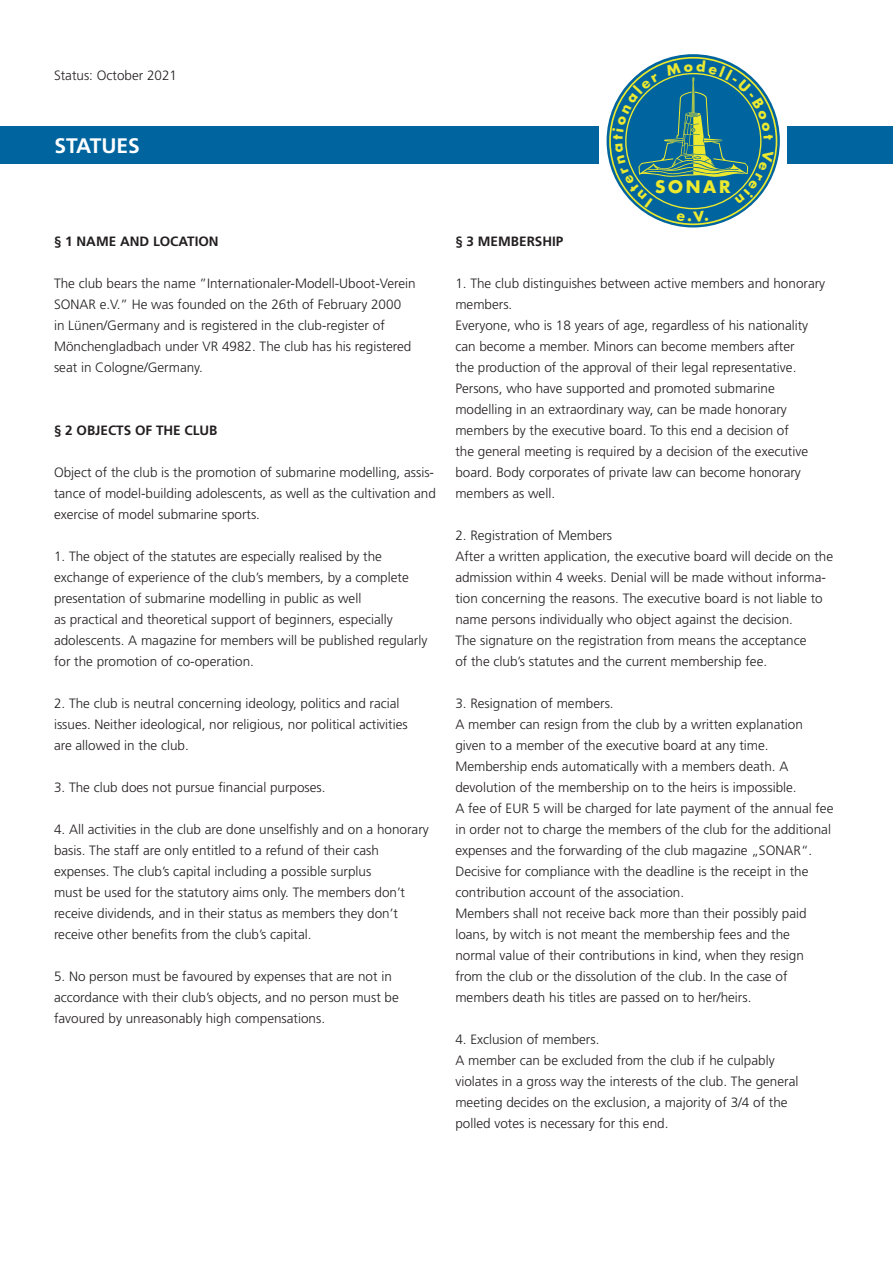
<style>
.page{position:relative;width:893px;height:1263px;background:#fff}
.page>*{position:absolute;margin:0;border:0;box-sizing:border-box;transform-origin:0 0}
.t1{font:700 21px "Frutiger";color:#fff}
.t2{font:700 16.8px "Futura";letter-spacing:.16em;color:#ede92e}
.t3{font:300 13.5px/21px "Frutiger";color:#231f20}
.t4{font:700 13.5px "Frutiger";color:#231f20}
</style>
<div class="page">
<div style="left:0;top:126px;width:598px;height:37px;background:#00659f"></div>
<div style="left:787px;top:126px;width:106px;height:38px;background:#00659f"></div>
<svg style="left:609px;top:57px;width:168px;height:168px"></svg>
<p class="t3" style="left:54px;top:65px;width:125px">Status: October 2021</p>
<h1 class="t1" style="left:55px;top:133px;width:87px">STATUES</h1>
<p class="t4" style="left:54px;top:233px;width:166px">§ 1 NAME AND LOCATION</p>
<p class="t3" style="left:54px;top:273px;width:363px">The club bears the name ”Internationaler-Modell-Uboot-Verein SONAR e.V.” He was founded on the 26th of February 2000<br>in Lünen/Germany and is registered in the club-register of Mönchengladbach under VR 4982. The club has his registered seat in Cologne/Germany.</p>
<p class="t4" style="left:54px;top:422px;width:165px">§ 2 OBJECTS OF THE CLUB</p>
<p class="t3" style="left:54px;top:462px;width:383px">Object of the club is the promotion of submarine modelling, assis&shy;tance of model-building adolescents, as well as the cultivation and exercise of model submarine sports.</p>
<p class="t3" style="left:54px;top:546px;width:375px">1. The object of the statutes are especially realised by the exchange of experience of the club’s members, by a complete presentation of submarine modelling in public as well<br>as practical and theoretical support of beginners, especially adolescents. A magazine for members will be published regularly for the promotion of co-operation.</p>
<p class="t3" style="left:54px;top:693px;width:355px">2. The club is neutral concerning ideology, politics and racial issues. Neither ideological, nor religious, nor political activities are allowed in the club.</p>
<p class="t3" style="left:54px;top:777px;width:273px">3. The club does not pursue financial purposes.</p>
<p class="t3" style="left:54px;top:819px;width:376px">4. All activities in the club are done unselfishly and on a honorary basis. The staff are only entitled to a refund of their cash expenses. The club’s capital including a possible surplus<br>must be used for the statutory aims only. The members don’t receive dividends, and in their status as members they don’t receive other benefits from the club’s capital.</p>
<p class="t3" style="left:54px;top:966px;width:346px">5. No person must be favoured by expenses that are not in accordance with their club’s objects, and no person must be favoured by unreasonably high compensations.</p>
<p class="t2" style="left:655px;top:175px;width:77px">SONAR</p>
<p class="t4" style="left:455px;top:233px;width:110px">§ 3 MEMBERSHIP</p>
<p class="t3" style="left:455px;top:273px;width:371px">1. The club distinguishes between active members and honorary members.<br>Everyone, who is 18 years of age, regardless of his nationality can become a member. Minors can become members after<br>the production of the approval of their legal representative.<br>Persons, who have supported and promoted submarine modelling in an extraordinary way, can be made honorary members by the executive board. To this end a decision of<br>the general meeting is required by a decision of the executive board. Body corporates of private law can become honorary members as well.</p>
<p class="t3" style="left:455px;top:525px;width:379px">2. Registration of Members<br>After a written application, the executive board will decide on the admission within 4 weeks. Denial will be made without informa&shy;tion concerning the reasons. The executive board is not liable to name persons individually who object against the decision.<br>The signature on the registration from means the acceptance<br>of the club’s statutes and the current membership fee.</p>
<p class="t3" style="left:455px;top:693px;width:380px">3. Resignation of members.<br>A member can resign from the club by a written explanation given to a member of the executive board at any time.<br>Membership ends automatically with a members death. A devolution of the membership on to the heirs is impossible.<br>A fee of EUR 5 will be charged for late payment of the annual fee in order not to charge the members of the club for the additional expenses and the forwarding of the club magazine „SONAR“.<br>Decisive for compliance with the deadline is the receipt in the contribution account of the association.<br>Members shall not receive back more than their possibly paid loans, by witch is not meant the membership fees and the normal value of their contributions in kind, when they resign from the club or the dissolution of the club. In the case of members death his titles are passed on to her/heirs.</p>
<p class="t3" style="left:455px;top:1029px;width:345px">4. Exclusion of members.<br>A member can be excluded from the club if he culpably violates in a gross way the interests of the club. The general meeting decides on the exclusion, a majority of 3/4 of the polled votes is necessary for this end.</p>
</div>
